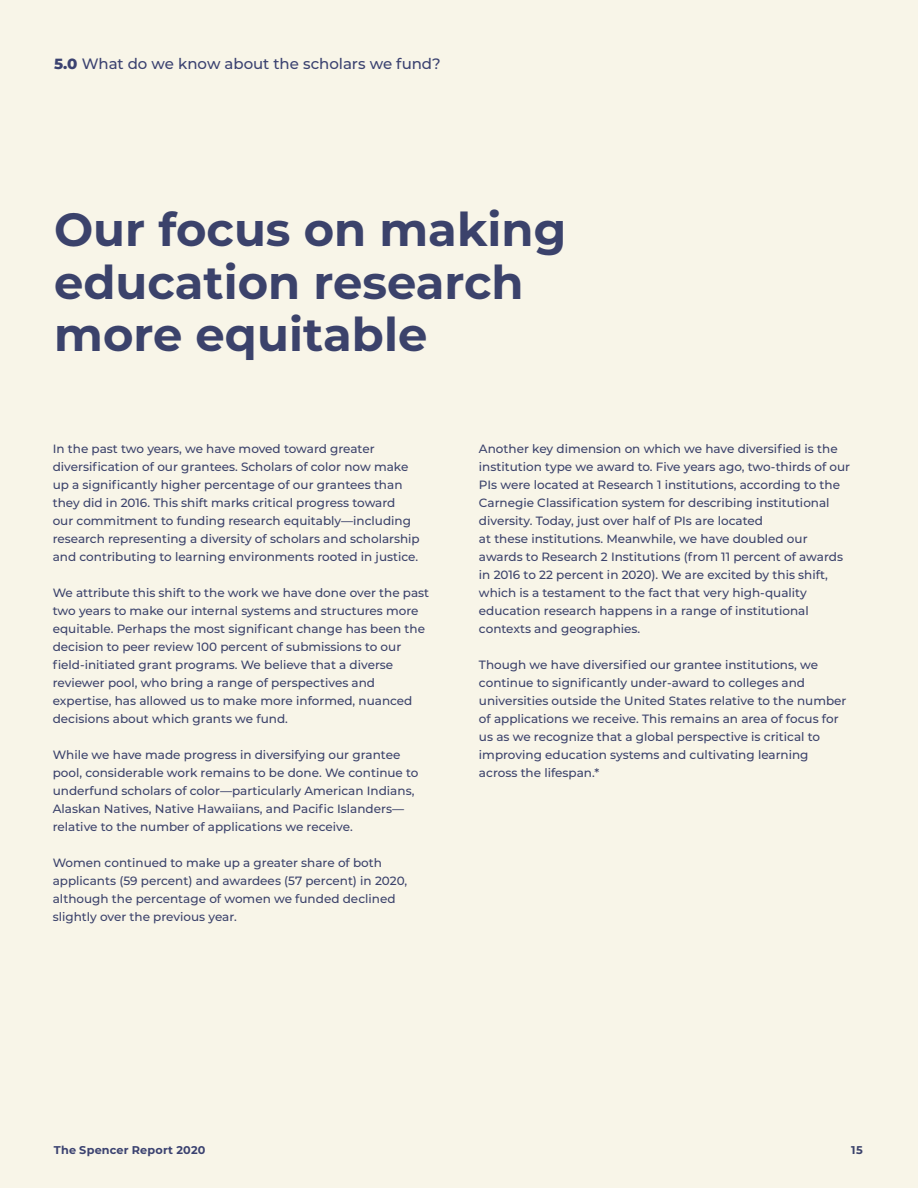
<style>
.page{position:relative;width:918px;height:1188px;background:#f8f5e8}
.page>*{position:absolute;margin:0;border:0;box-sizing:border-box;transform-origin:0 0}
.t1{font:700 46.5px/52.5px "Montserrat";color:#3b426b}
.t2{font:500 15px "Montserrat";letter-spacing:-.005em;color:#3b4270}
.t3{font:500 12px/18px "Montserrat";color:#3b426b}
.t4{font:700 11.25px "Montserrat";letter-spacing:.015em;color:#3b4270}
.t5{font:700 11.25px "Montserrat";color:#3b426b}
.s1{font-weight:800}
</style>
<div class="page">
<p class="t2" style="left:54px;top:53px;width:388px"><span class="s1">5.0</span> What do we know about the scholars we fund?</p>
<h1 class="t1" style="left:54px;top:201px;width:514px">Our focus on making education research more equitable</h1>
<p class="t3" style="left:53px;top:439px;width:369px">In the past two years, we have moved toward greater diversification of our grantees. Scholars of color now make up a significantly higher percentage of our grantees than they did in 2016. This shift marks critical progress toward<br>our commitment to funding research equitably—including research representing a diversity of scholars and scholarship and contributing to learning environments rooted in justice.</p>
<p class="t3" style="left:53px;top:583px;width:378px">We attribute this shift to the work we have done over the past two years to make our internal systems and structures more equitable. Perhaps the most significant change has been the decision to peer review 100 percent of submissions to our field-initiated grant programs. We believe that a diverse reviewer pool, who bring a range of perspectives and expertise, has allowed us to make more informed, nuanced decisions about which grants we fund.</p>
<p class="t3" style="left:53px;top:745px;width:367px">While we have made progress in diversifying our grantee pool, considerable work remains to be done. We continue to underfund scholars of color—particularly American Indians, Alaskan Natives, Native Hawaiians, and Pacific Islanders— relative to the number of applications we receive.</p>
<p class="t3" style="left:53px;top:853px;width:356px">Women continued to make up a greater share of both applicants (59 percent) and awardees (57 percent) in 2020, although the percentage of women we funded declined slightly over the previous year.</p>
<p class="t3" style="left:479px;top:439px;width:373px">Another key dimension on which we have diversified is the institution type we award to. Five years ago, two-thirds of our PIs were located at Research 1 institutions, according to the Carnegie Classification system for describing institutional diversity. Today, just over half of PIs are located<br>at these institutions. Meanwhile, we have doubled our awards to Research 2 Institutions (from 11 percent of awards in 2016 to 22 percent in 2020). We are excited by this shift, which is a testament to the fact that very high-quality education research happens in a range of institutional contexts and geographies.</p>
<p class="t3" style="left:479px;top:655px;width:369px">Though we have diversified our grantee institutions, we continue to significantly under-award to colleges and universities outside the United States relative to the number of applications we receive. This remains an area of focus for us as we recognize that a global perspective is critical to improving education systems and cultivating learning across the lifespan.*</p>
<p class="t4" style="left:54px;top:1142px;width:153px">The Spencer Report 2020</p>
<p class="t5" style="left:851px;top:1142px;width:13px">15</p>
</div>
